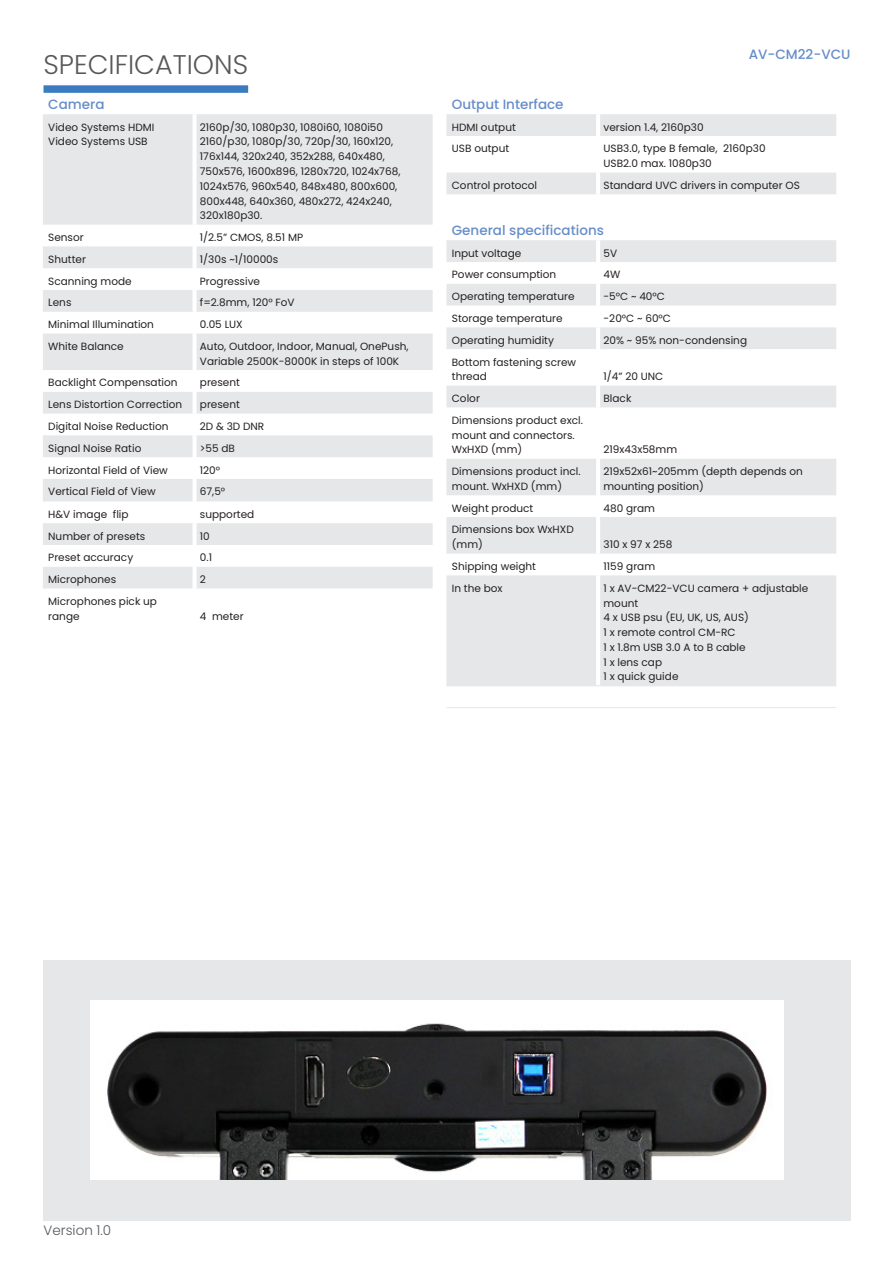
<style>
.page{position:relative;width:893px;height:1263px;background:#fff}
.page>*{position:absolute;margin:0;border:0;box-sizing:border-box;transform-origin:0 0}
.H1_-_capitalen___gri{font:300 27px "Poppins";color:#57585a}
.H3_-_blauw_vet___p{font:500 13.5px "Poppins";color:#668dc9}
.H3_-_blauw_vet___p_r{font:500 13.5px "Poppins";color:#668dc9}
.t1{font:300 13.5px "Poppins";color:#57585a}
.tabel_features{font:10.5px/14.7px "Poppins";color:#231f20}
</style>
<div class="page">
<div style="left:43px;top:960px;width:807px;height:260px;background:#e6e7e9"></div>
<div style="left:44px;top:85px;width:204px;height:8px;background:#3c7bbf"></div>
<svg style="left:446px;top:114px;width:390px;height:571px;fill:#e6e7e9"></svg>
<hr style="left:596px;top:114px;width:4px;height:22px;background:#fff">
<hr style="left:596px;top:136px;width:4px;height:37px;background:#fff">
<hr style="left:596px;top:173px;width:4px;height:21px;background:#fff">
<hr style="left:596px;top:240px;width:4px;height:22px;background:#fff">
<hr style="left:596px;top:262px;width:4px;height:22px;background:#fff">
<hr style="left:596px;top:284px;width:4px;height:22px;background:#fff">
<hr style="left:596px;top:306px;width:4px;height:21px;background:#fff">
<hr style="left:596px;top:327px;width:4px;height:22px;background:#fff">
<hr style="left:596px;top:349px;width:4px;height:37px;background:#fff">
<hr style="left:596px;top:386px;width:4px;height:21px;background:#fff">
<hr style="left:596px;top:407px;width:4px;height:52px;background:#fff">
<hr style="left:596px;top:459px;width:4px;height:36px;background:#fff">
<hr style="left:596px;top:495px;width:4px;height:22px;background:#fff">
<hr style="left:596px;top:517px;width:4px;height:37px;background:#fff">
<hr style="left:596px;top:554px;width:4px;height:21px;background:#fff">
<hr style="left:596px;top:575px;width:4px;height:110px;background:#fff">
<hr style="left:446px;top:685px;width:152px;height:1px;background:#e6e7e9">
<hr style="left:598px;top:685px;width:238px;height:1px;background:#e6e7e9">
<hr style="left:446px;top:707px;width:152px;height:1px;background:#e6e7e9">
<hr style="left:598px;top:707px;width:238px;height:1px;background:#e6e7e9">
<svg style="left:43px;top:114px;width:390px;height:474px;fill:#e6e7e9"></svg>
<hr style="left:193px;top:114px;width:4px;height:111px;background:#fff">
<hr style="left:193px;top:225px;width:4px;height:21px;background:#fff">
<hr style="left:193px;top:246px;width:4px;height:22px;background:#fff">
<hr style="left:193px;top:268px;width:4px;height:22px;background:#fff">
<hr style="left:193px;top:290px;width:4px;height:22px;background:#fff">
<hr style="left:193px;top:312px;width:4px;height:21px;background:#fff">
<hr style="left:193px;top:333px;width:4px;height:37px;background:#fff">
<hr style="left:193px;top:370px;width:4px;height:22px;background:#fff">
<hr style="left:193px;top:392px;width:4px;height:22px;background:#fff">
<hr style="left:193px;top:414px;width:4px;height:21px;background:#fff">
<hr style="left:193px;top:435px;width:4px;height:22px;background:#fff">
<hr style="left:193px;top:457px;width:4px;height:22px;background:#fff">
<hr style="left:193px;top:479px;width:4px;height:22px;background:#fff">
<hr style="left:193px;top:501px;width:4px;height:22px;background:#fff">
<hr style="left:193px;top:523px;width:4px;height:22px;background:#fff">
<hr style="left:193px;top:545px;width:4px;height:22px;background:#fff">
<hr style="left:193px;top:567px;width:4px;height:21px;background:#fff">
<img style="left:91px;top:1001px;width:692px;height:179px">
<p class="H1_-_capitalen___gri" style="left:44px;top:49px;width:206px">SPECIFICATIONS</p>
<p class="H3_-_blauw_vet___p" style="left:48px;top:96px;width:58px">Camera</p>
<p class="tabel_features" style="left:48px;top:120px;width:108px">Video Systems HDMI</p>
<p class="tabel_features" style="left:48px;top:134px;width:101px">Video Systems USB</p>
<p class="tabel_features" style="left:200px;top:120px;width:185px">2160p/30, 1080p30, 1080i60, 1080i50</p>
<p class="tabel_features" style="left:200px;top:134px;width:202px">2160/p30, 1080p/30, 720p/30, 160x120, 176x144, 320x240, 352x288, 640x480, 750x576, 1600x896, 1280x720, 1024x768, 1024x576, 960x540, 848x480, 800x600, 800x448, 640x360, 480x272, 424x240, 320x180p30.</p>
<p class="tabel_features" style="left:48px;top:230px;width:37px">Sensor</p>
<p class="tabel_features" style="left:200px;top:230px;width:105px">1/2.5” CMOS, 8.51 MP</p>
<p class="tabel_features" style="left:48px;top:252px;width:39px">Shutter</p>
<p class="tabel_features" style="left:200px;top:252px;width:80px">1/30s ~1/10000s</p>
<p class="tabel_features" style="left:48px;top:274px;width:85px">Scanning mode</p>
<p class="tabel_features" style="left:200px;top:274px;width:62px">Progressive</p>
<p class="tabel_features" style="left:48px;top:295px;width:25px">Lens</p>
<p class="tabel_features" style="left:200px;top:295px;width:96px">f=2.8mm, 120° FoV</p>
<p class="tabel_features" style="left:48px;top:317px;width:107px">Minimal Illumination</p>
<p class="tabel_features" style="left:200px;top:317px;width:44px">0.05 LUX</p>
<p class="tabel_features" style="left:48px;top:339px;width:77px">White Balance</p>
<p class="tabel_features" style="left:200px;top:339px;width:210px">Auto, Outdoor, Indoor, Manual, OnePush,<br>Variable 2500K-8000K in steps of 100K</p>
<p class="tabel_features" style="left:48px;top:375px;width:131px">Backlight Compensation</p>
<p class="tabel_features" style="left:200px;top:375px;width:42px">present</p>
<p class="tabel_features" style="left:48px;top:397px;width:136px">Lens Distortion Correction</p>
<p class="tabel_features" style="left:200px;top:397px;width:42px">present</p>
<p class="tabel_features" style="left:48px;top:419px;width:122px">Digital Noise Reduction</p>
<p class="tabel_features" style="left:200px;top:419px;width:66px">2D &amp; 3D DNR</p>
<p class="tabel_features" style="left:48px;top:441px;width:95px">Signal Noise Ratio</p>
<p class="tabel_features" style="left:200px;top:441px;width:37px">&gt;55 dB</p>
<p class="tabel_features" style="left:48px;top:463px;width:121px">Horizontal Field of View</p>
<p class="tabel_features" style="left:200px;top:463px;width:22px">120°</p>
<p class="tabel_features" style="left:48px;top:484px;width:109px">Vertical Field of View</p>
<p class="tabel_features" style="left:200px;top:484px;width:27px">67,5°</p>
<p class="tabel_features" style="left:48px;top:507px;width:82px">H&amp;V image flip</p>
<p class="tabel_features" style="left:200px;top:507px;width:56px">supported</p>
<p class="tabel_features" style="left:48px;top:529px;width:99px">Number of presets</p>
<p class="tabel_features" style="left:200px;top:529px;width:11px">10</p>
<p class="tabel_features" style="left:48px;top:550px;width:86px">Preset accuracy</p>
<p class="tabel_features" style="left:200px;top:550px;width:14px">0.1</p>
<p class="tabel_features" style="left:48px;top:572px;width:69px">Microphones</p>
<p class="tabel_features" style="left:200px;top:572px;width:8px">2</p>
<p class="tabel_features" style="left:48px;top:594px;width:110px">Microphones pick up range</p>
<p class="tabel_features" style="left:200px;top:609px;width:45px">4 meter</p>
<p class="H3_-_blauw_vet___p_r" style="left:749px;top:46px;width:103px">AV-CM22-VCU</p>
<p class="H3_-_blauw_vet___p" style="left:452px;top:96px;width:113px">Output Interface</p>
<p class="tabel_features" style="left:452px;top:120px;width:66px">HDMI output</p>
<p class="tabel_features" style="left:603px;top:120px;width:102px">version 1.4, 2160p30</p>
<p class="tabel_features" style="left:452px;top:141px;width:59px">USB output</p>
<p class="tabel_features" style="left:603px;top:141px;width:164px">USB3.0, type B female, 2160p30</p>
<p class="tabel_features" style="left:603px;top:156px;width:110px">USB2.0 max. 1080p30</p>
<p class="tabel_features" style="left:452px;top:178px;width:87px">Control protocol</p>
<p class="tabel_features" style="left:603px;top:178px;width:198px">Standard UVC drivers in computer OS</p>
<p class="H3_-_blauw_vet___p" style="left:452px;top:222px;width:154px">General specifications</p>
<p class="tabel_features" style="left:452px;top:246px;width:71px">Input voltage</p>
<p class="tabel_features" style="left:603px;top:246px;width:15px">5V</p>
<p class="tabel_features" style="left:452px;top:267px;width:106px">Power consumption</p>
<p class="tabel_features" style="left:603px;top:267px;width:18px">4W</p>
<p class="tabel_features" style="left:452px;top:289px;width:124px">Operating temperature</p>
<p class="tabel_features" style="left:603px;top:289px;width:63px">-5°C ~ 40°C</p>
<p class="tabel_features" style="left:452px;top:311px;width:112px">Storage temperature</p>
<p class="tabel_features" style="left:603px;top:311px;width:69px">-20°C ~ 60°C</p>
<p class="tabel_features" style="left:452px;top:333px;width:104px">Operating humidity</p>
<p class="tabel_features" style="left:603px;top:333px;width:145px">20% ~ 95% non-condensing</p>
<p class="tabel_features" style="left:452px;top:354px;width:126px">Bottom fastening screw thread</p>
<p class="tabel_features" style="left:603px;top:369px;width:61px">1/4” 20 UNC</p>
<p class="tabel_features" style="left:452px;top:391px;width:30px">Color</p>
<p class="tabel_features" style="left:603px;top:391px;width:29px">Black</p>
<p class="tabel_features" style="left:452px;top:413px;width:133px">Dimensions product excl. mount and connectors.<br>WxHXD (mm)</p>
<p class="tabel_features" style="left:603px;top:442px;width:75px">219x43x58mm</p>
<p class="tabel_features" style="left:452px;top:464px;width:130px">Dimensions product incl. mount. WxHXD (mm)</p>
<p class="tabel_features" style="left:603px;top:464px;width:201px">219x52x61~205mm (depth depends on mounting position)</p>
<p class="tabel_features" style="left:452px;top:501px;width:83px">Weight product</p>
<p class="tabel_features" style="left:603px;top:501px;width:53px">480 gram</p>
<p class="tabel_features" style="left:452px;top:522px;width:123px">Dimensions box WxHXD (mm)</p>
<p class="tabel_features" style="left:603px;top:537px;width:71px">310 x 97 x 258</p>
<p class="tabel_features" style="left:452px;top:559px;width:86px">Shipping weight</p>
<p class="tabel_features" style="left:603px;top:559px;width:53px">1159 gram</p>
<p class="tabel_features" style="left:452px;top:581px;width:52px">In the box</p>
<p class="tabel_features" style="left:603px;top:581px;width:206px">1 x AV-CM22-VCU camera + adjustable mount</p>
<p class="tabel_features" style="left:603px;top:610px;width:147px">4 x USB psu (EU, UK, US, AUS)</p>
<p class="tabel_features" style="left:603px;top:625px;width:134px">1 x remote control CM-RC</p>
<p class="tabel_features" style="left:603px;top:640px;width:144px">1 x 1.8m USB 3.0 A to B cable</p>
<p class="tabel_features" style="left:603px;top:655px;width:60px">1 x lens cap</p>
<p class="tabel_features" style="left:603px;top:669px;width:76px">1 x quick guide</p>
<p class="t1" style="left:44px;top:1222px;width:69px">Version 1.0</p>
</div>
